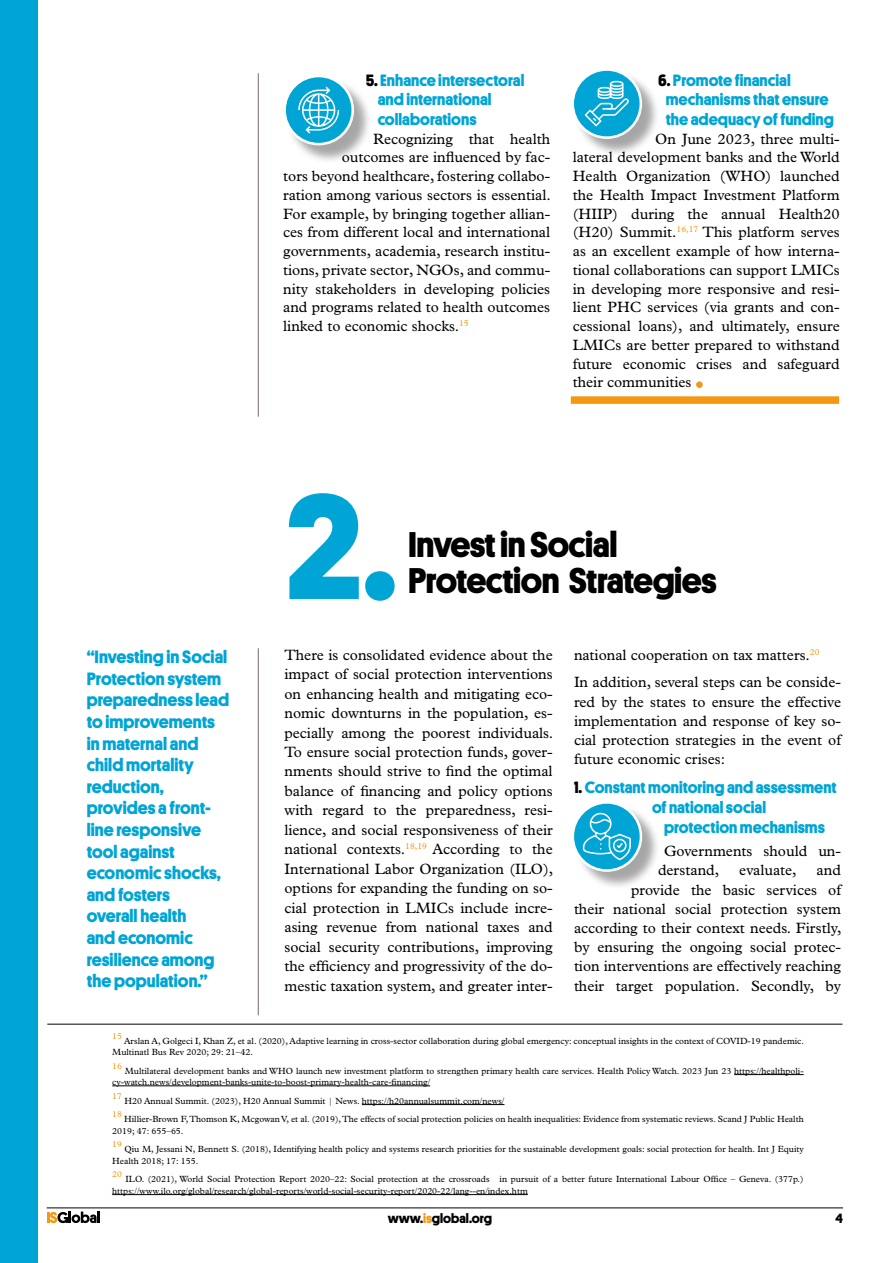
<style>
.page{position:relative;width:893px;height:1263px;background:#fff}
.page>*{position:absolute;margin:0;border:0;box-sizing:border-box;transform-origin:0 0}
.t1{font:700 150px "Platform";color:#00a5d5}
.text_base{font:54px "Plantin";color:#f49712}
.t2{font:700 36px/36px "Platform";letter-spacing:-.015em;color:#000}
.t3{font:700 18px/21.6px "Platform";color:#00a5d5}
.text_base-2{font:700 16.5px/19.5px "Platform";color:#00a5d5}
.text_base-3{font:15px/19.5px "Plantin";color:#000;text-align:justify}
.t4{font:700 13.5px "Platform";color:#000}
.leyendas{font:9px/11.2px "Plantin";color:#000}
.leyendas-2{font:8.7px "Plantin";color:#f49712}
.s1{color:#000}
.s2{color:#f49712}
</style>
<div class="page">
<svg style="left:47px;top:1211px;width:53px;height:12px"></svg>
<hr style="left:47px;top:1207px;width:796px;height:1px;background:#000">
<div style="left:0;top:0;width:37px;height:1263px;background:#00a5d5"></div>
<hr style="left:734px;top:1074px;width:70px;height:1px;background:#000">
<hr style="left:112px;top:1085px;width:318px;height:1px;background:#000">
<hr style="left:362px;top:1104px;width:142px;height:1px;background:#000">
<hr style="left:112px;top:1194px;width:416px;height:1px;background:#000">
<hr style="left:47px;top:1024px;width:795px;height:1px;background:#000">
<div style="left:286px;top:77px;width:86px;height:87px;background:#000;opacity:.35"></div>
<div style="left:285px;top:76px;width:68px;height:68px;background:#00a5d5;border-radius:50%"></div>
<div style="left:283px;top:75px;width:71px;height:70px;border:3px solid #fff;border-radius:50%"></div>
<div style="left:574px;top:71px;width:86px;height:87px;background:#000;opacity:.35"></div>
<svg style="left:573px;top:70px;width:68px;height:68px"></svg>
<div style="left:571px;top:68px;width:71px;height:71px;border:3px solid #fff;border-radius:50%"></div>
<hr style="left:258px;top:73px;width:1px;height:344px;background:#867b77">
<svg style="left:298px;top:87px;width:41px;height:47px"></svg>
<svg style="left:585px;top:81px;width:44px;height:45px;background:#39b9de"></svg>
<div style="left:571px;top:396px;width:268px;height:8px;background:#f49712"></div>
<hr style="left:258px;top:648px;width:1px;height:367px;background:#867b77">
<div style="left:574px;top:803px;width:87px;height:87px;background:#000;opacity:.35"></div>
<svg style="left:573px;top:802px;width:68px;height:68px"></svg>
<div style="left:571px;top:801px;width:71px;height:71px;border:3px solid #fff;border-radius:50%"></div>
<svg style="left:583px;top:813px;width:48px;height:47px;background:#30b5dc"></svg>
<p class="text_base-2" style="left:378px;top:69px;width:148px;text-indent:-12px"><span class="s1">5.</span> Enhance intersectoral and international collaborations</p>
<p class="text_base-3" style="left:373px;top:129px;width:179px">Recognizing that health</p>
<p class="text_base-3" style="left:342px;top:147px;width:210px">outcomes are influenced by fac-</p>
<p class="text_base-3" style="left:283px;top:166px;width:269px">tors beyond healthcare, fostering collabo-</p>
<p class="text_base-3" style="left:283px;top:185px;width:269px">ration among various sectors is essential.</p>
<p class="text_base-3" style="left:283px;top:204px;width:269px">For example, by bringing together allian-</p>
<p class="text_base-3" style="left:283px;top:222px;width:269px">ces from different local and international</p>
<p class="text_base-3" style="left:283px;top:241px;width:269px">governments, academia, research institu-</p>
<p class="text_base-3" style="left:283px;top:260px;width:269px">tions, private sector, NGOs, and commu-</p>
<p class="text_base-3" style="left:283px;top:279px;width:268px">nity stakeholders in developing policies</p>
<p class="text_base-3" style="left:283px;top:297px;width:269px">and programs related to health outcomes</p>
<p class="text_base-3" style="left:283px;top:316px;width:187px">linked to economic shocks.<sup>15</sup></p>
<p class="text_base-2" style="left:666px;top:69px;width:170px;text-indent:-8px"><span class="s1">6.</span> Promote financial mechanisms that ensure the adequacy of funding</p>
<p class="text_base-3" style="left:573px;top:129px;width:268px;line-height:18.8px;text-indent:82px">On June 2023, three multi&shy;lateral development banks and the World Health Organization (WHO) launched the Health Impact Investment Platform (HIIP) during the annual Health20 (H20) Summit.<sup>16,17</sup> This platform serves as an excellent example of how interna&shy;tional collaborations can support LMICs in developing more responsive and resi&shy;lient PHC services (via grants and con&shy;cessional loans), and ultimately, ensure LMICs are better prepared to withstand future economic crises and safeguard their communities</p>
<p class="text_base" style="left:692px;top:338px;width:17px">.</p>
<p class="t3" style="left:87px;top:645px;width:144px">“Investing in Social<br>Protection system preparedness lead to improvements in maternal and child mortality reduction, provides a front&shy;line responsive tool against economic shocks, and fosters<br>overall health<br>and economic resilience among the population.”</p>
<p class="t1" style="left:285px;top:437px;width:113px">2.</p>
<p class="t2" style="left:408px;top:525px;width:310px">Invest in Social<br>Protection Strategies</p>
<p class="text_base-3" style="left:284px;top:645px;width:270px">There is consolidated evidence about the impact of social protection interventions on enhancing health and mitigating eco&shy;nomic downturns in the population, es&shy;pecially among the poorest individuals.<br>To ensure social protection funds, gover&shy;nments should strive to find the optimal balance of financing and policy options with regard to the preparedness, resi&shy;lience, and social responsiveness of their national contexts.<sup>18,19</sup> According to the International Labor Organization (ILO), options for expanding the funding on so&shy;cial protection in LMICs include incre&shy;asing revenue from national taxes and social security contributions, improving the efficiency and progressivity of the do&shy;mestic taxation system, and greater inter-</p>
<p class="text_base-3" style="left:574px;top:645px;width:247px">national cooperation on tax matters.<sup>20</sup></p>
<p class="text_base-3" style="left:574px;top:673px;width:269px">In addition, several steps can be conside&shy;red by the states to ensure the effective implementation and response of key so&shy;cial protection strategies in the event of future economic crises:</p>
<p class="text_base-2" style="left:574px;top:776px;width:264px"><span class="s1">1.</span> Constant monitoring and assessment</p>
<p class="text_base-2" style="left:652px;top:796px;width:116px">of national social</p>
<p class="text_base-2" style="left:664px;top:816px;width:162px">protection mechanisms</p>
<p class="text_base-3" style="left:658px;top:841px;width:185px;text-indent:6px">Governments should un&shy;derstand,</p>
<p class="text_base-3" style="left:574px;top:860px;width:269px;text-align:right">and<br>provide the basic services of<br>their national social protection system according to their context needs. Firstly, by ensuring the ongoing social protec&shy;tion interventions are effectively reaching their target population. Secondly, by</p>
<p class="text_base-3" style="left:739px;top:860px;width:59px">evaluate,</p>
<p class="leyendas-2" style="left:112px;top:1031px;width:11px">15</p>
<p class="leyendas" style="left:112px;top:1035px;width:693px;text-indent:12px">Arslan A, Golgeci I, Khan Z, et al. (2020), Adaptive learning in cross-sector collaboration during global emergency: conceptual insights in the context of COVID-19 pandemic.<br>Multinatl Bus Rev 2020; 29: 21–42.</p>
<p class="leyendas-2" style="left:112px;top:1061px;width:11px">16</p>
<p class="leyendas" style="left:112px;top:1065px;width:693px;text-indent:13px">Multilateral development banks and WHO launch new investment platform to strengthen primary health care services. Health Policy Watch. 2023 Jun 23 https://healthpoli&shy;cy-watch.news/development-banks-unite-to-boost-primary-health-care-financing/</p>
<p class="leyendas-2" style="left:112px;top:1091px;width:11px">17</p>
<p class="leyendas" style="left:124px;top:1095px;width:382px">H20 Annual Summit. (2023), H20 Annual Summit | News. https://h20annualsummit.com/news/</p>
<p class="leyendas-2" style="left:112px;top:1109px;width:11px">18</p>
<p class="leyendas" style="left:112px;top:1114px;width:693px;text-indent:12px">Hillier-Brown F, Thomson K, Mcgowan V, et al. (2019), The effects of social protection policies on health inequalities: Evidence from systematic reviews. Scand J Public Health<br>2019; 47: 655–65.</p>
<p class="leyendas-2" style="left:112px;top:1139px;width:11px">19</p>
<p class="leyendas" style="left:112px;top:1144px;width:693px;text-indent:12px">Qiu M, Jessani N, Bennett S. (2018), Identifying health policy and systems research priorities for the sustainable development goals: social protection for health. Int J Equity<br>Health 2018; 17: 155.</p>
<p class="leyendas-2" style="left:112px;top:1169px;width:11px">20</p>
<p class="leyendas" style="left:112px;top:1174px;width:693px;text-indent:13px">ILO. (2021), World Social Protection Report 2020–22: Social protection at the crossroads ‒ in pursuit of a better future International Labour Office – Geneva. (377p.) https://www.ilo.org/global/research/global-reports/world-social-security-report/2020-22/lang--en/index.htm</p>
<p class="t4" style="left:388px;top:1208px;width:106px">www.<span class="s2">is</span>global.org</p>
<p class="t4" style="left:835px;top:1208px;width:9px">4</p>
</div>
